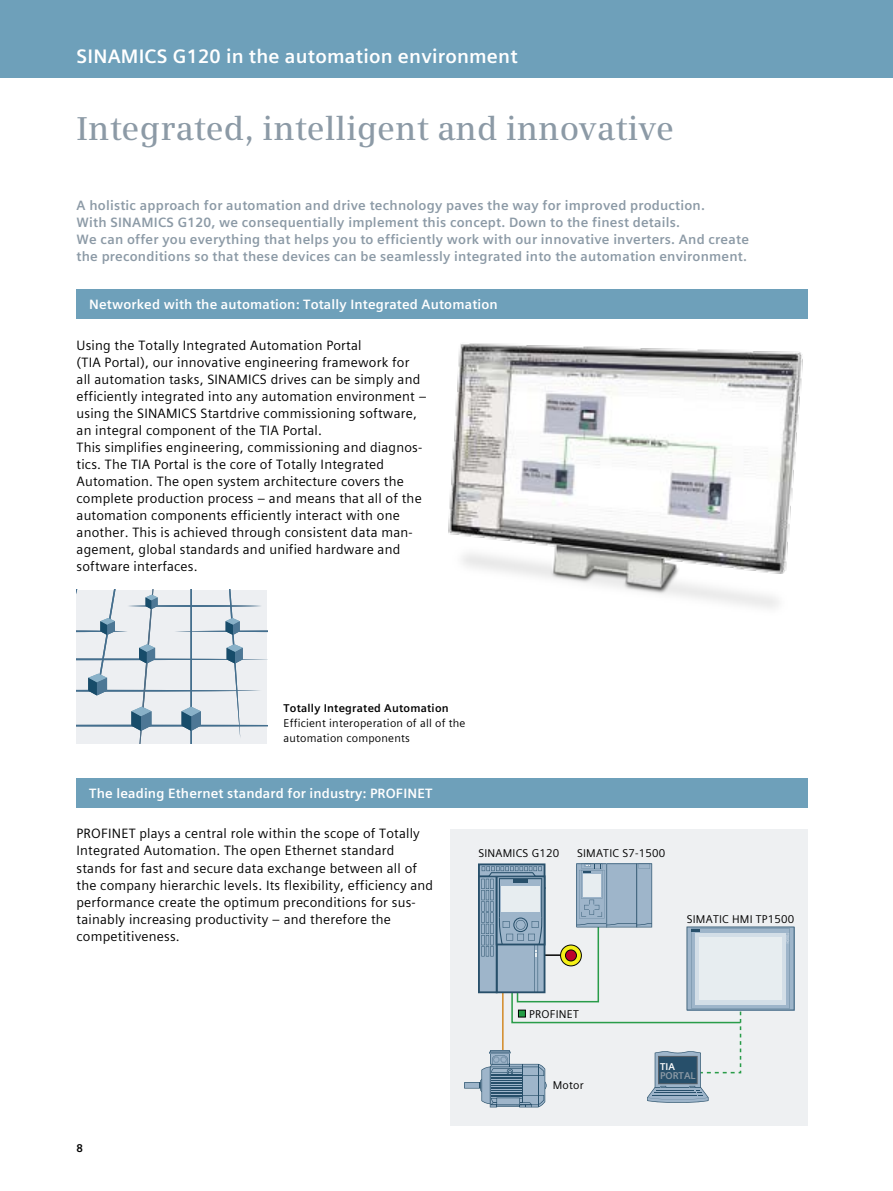
<style>
.page{position:relative;width:893px;height:1191px;background:#fff}
.page>*{position:absolute;margin:0;border:0;box-sizing:border-box;transform-origin:0 0}
.t1{font:600 33px "Siemens Serif";letter-spacing:.005em;color:#8c9aa6}
.t2{font:700 19.5px "Siemens Sans Global";letter-spacing:.01em;color:#fff}
.t3{font:13.5px/17px "Siemens Sans Global";letter-spacing:.015em;color:#000}
.t4{font:700 13.5px/17px "Siemens Sans Global";letter-spacing:.015em;color:#8c9aa6}
.t5{font:700 13.5px "Siemens Sans Global";letter-spacing:.01em;color:#fff}
.t6{font:11.25px/14.9px "Siemens Sans Global";letter-spacing:.02em;color:#000}
.t7{font:700 11.25px "Siemens Sans Global";letter-spacing:.02em;color:#000}
.t8{font:700 9.9px "Siemens Sans Global";color:#8c9aa6}
.t9{font:700 9.9px "Siemens Sans Global";color:#fff}
</style>
<div class="page">
<div style="left:77px;top:289px;width:731px;height:30px;background:#6ea0ba"></div>
<div style="left:77px;top:778px;width:731px;height:30px;background:#6ea0ba"></div>
<div style="left:0;top:0;width:893px;height:77px;background:#6ea0ba"></div>
<img style="left:448px;top:343px;width:355px;height:265px">
<svg style="left:77px;top:590px;width:190px;height:153px;background:#d6dee4"></svg>
<div style="left:451px;top:828px;width:357px;height:297px;background:#eef0f2"></div>
<svg style="left:464px;top:863px;width:330px;height:244px"></svg>
<div style="left:695px;top:933px;width:91px;height:71px;background:#d3dee7"></div>
<div style="left:699px;top:937px;width:83px;height:62px;background:#e7edf0"></div>
<div style="left:518px;top:1010px;width:7px;height:7px;background:#239e46"></div>
<div style="left:518px;top:1009px;width:8px;height:8px;border:1px solid #000"></div>
<h2 class="t2" style="left:77px;top:41px;width:443px">SINAMICS G120 in the automation environment</h2>
<h1 class="t1" style="left:77px;top:110px;width:599px">Integrated, intelligent and innovative</h1>
<p class="t4" style="left:77px;top:197px;width:674px">A holistic approach for automation and drive technology paves the way for improved production.<br>With SINAMICS G120, we consequentially implement this concept. Down to the finest details.<br>We can offer you everything that helps you to efficiently work with our innovative inverters. And create the preconditions so that these devices can be seamlessly integrated into the automation environment.</p>
<p class="t5" style="left:89px;top:294px;width:410px">Networked with the automation: Totally Integrated Automation</p>
<p class="t3" style="left:77px;top:337px;width:351px">Using the Totally Integrated Automation Portal<br>(TIA Portal), our innovative engineering framework for all automation tasks, SINAMICS drives can be simply and efficiently integrated into any automation environment – using the SINAMICS Startdrive commissioning software, an integral component of the TIA Portal.<br>This simplifies engineering, commissioning and diagnos&shy;tics. The TIA Portal is the core of Totally Integrated Automation. The open system architecture covers the complete production process – and means that all of the automation components efficiently interact with one another. This is achieved through consistent data man&shy;agement, global standards and unified hardware and software interfaces.</p>
<p class="t7" style="left:283px;top:699px;width:167px">Totally Integrated Automation</p>
<p class="t6" style="left:283px;top:715px;width:184px">Efficient interoperation of all of the automation components</p>
<p class="t5" style="left:89px;top:783px;width:345px">The leading Ethernet standard for industry: PROFINET</p>
<p class="t3" style="left:77px;top:825px;width:358px">PROFINET plays a central role within the scope of Totally Integrated Automation. The open Ethernet standard stands for fast and secure data exchange between all of the company hierarchic levels. Its flexibility, efficiency and performance create the optimum preconditions for sus&shy;tainably increasing productivity – and therefore the competitiveness.</p>
<p class="t7" style="left:77px;top:1139px;width:8px">8</p>
<p class="t6" style="left:478px;top:846px;width:83px">SINAMICS G120</p>
<p class="t6" style="left:577px;top:846px;width:90px">SIMATIC S7-1500</p>
<p class="t6" style="left:687px;top:911px;width:109px">SIMATIC HMI TP1500</p>
<p class="t6" style="left:529px;top:1006px;width:51px">PROFINET</p>
<p class="t6" style="left:553px;top:1077px;width:33px">Motor</p>
<p class="t9" style="left:660px;top:1059px;width:16px">TIA</p>
<p class="t8" style="left:660px;top:1068px;width:37px">PORTAL</p>
</div>
